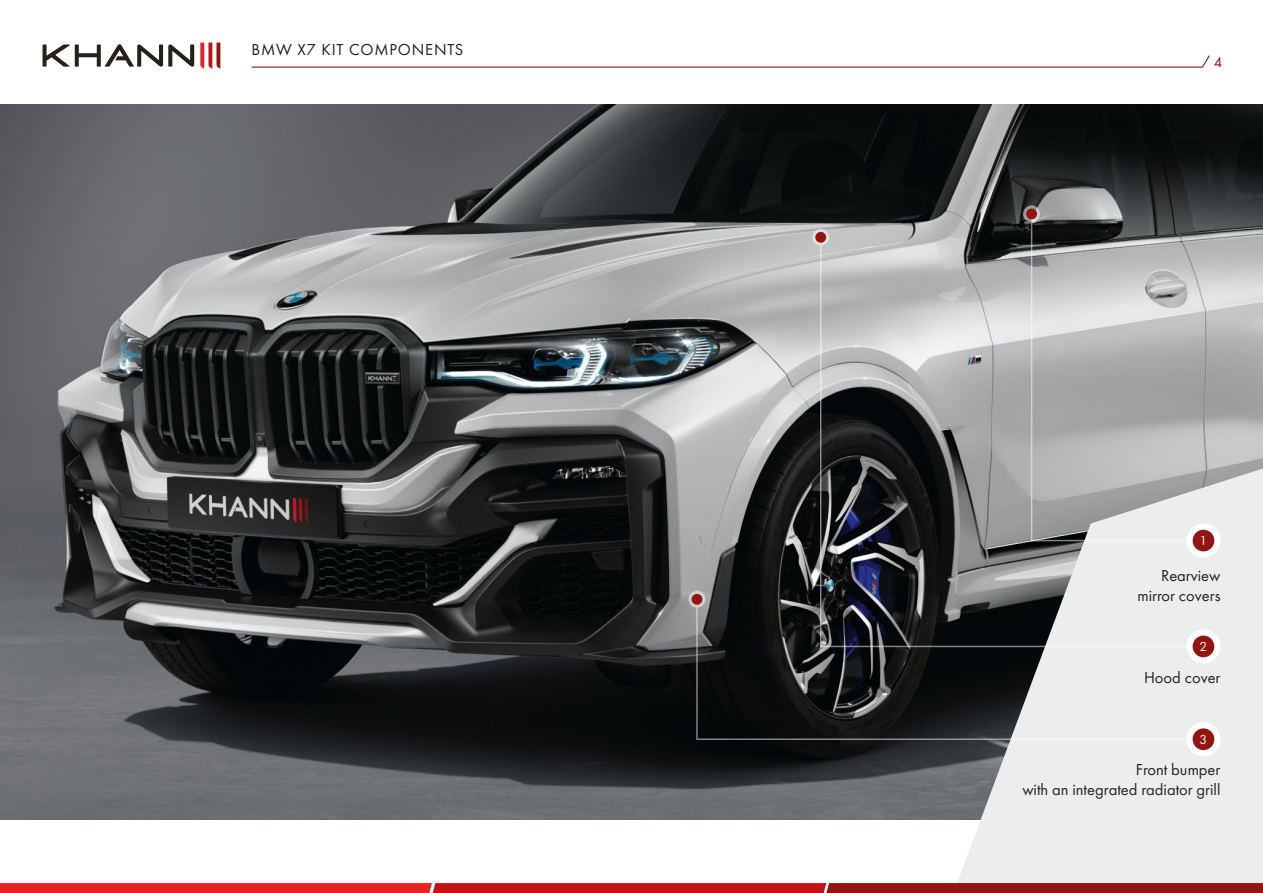
<style>
.page{position:relative;width:1263px;height:893px;background:#fff}
.page>*{position:absolute;margin:0;border:0;box-sizing:border-box;transform-origin:0 0}
.t1{font:16.5px/19.8px "Futura Book C";color:#26231b;text-align:right}
.t2{font:16.5px "Futura Book C";letter-spacing:.05em;color:#262118}
.t3{font:15px "Futura Book C";color:#941410}
.t4{font:13.5px "Futura Book C";color:#fff}
</style>
<div class="page">
<img style="left:0;top:104px;width:1263px;height:715px">
<svg style="left:953px;top:468px;width:310px;height:415px;background:#e3e4e4"></svg>
<svg style="left:43px;top:44px;width:151px;height:23px"></svg>
<svg style="left:200px;top:43px;width:20px;height:26px"></svg>
<svg style="left:251px;top:55px;width:959px;height:13px"></svg>
<svg style="left:0;top:883px;width:1263px;height:10px;background:#c01b1a"></svg>
<div style="left:1186px;top:629px;width:34px;height:34px;background:#fff;border-radius:50%"></div>
<div style="left:1192px;top:636px;width:22px;height:21px;background:#941410;border-radius:50%"></div>
<div style="left:1186px;top:524px;width:34px;height:34px;background:#fff;border-radius:50%"></div>
<div style="left:1192px;top:530px;width:22px;height:21px;background:#941410;border-radius:50%"></div>
<div style="left:1186px;top:722px;width:34px;height:34px;background:#fff;border-radius:50%"></div>
<div style="left:1192px;top:728px;width:22px;height:22px;background:#941410;border-radius:50%"></div>
<svg style="left:696px;top:607px;width:490px;height:133px;background:#565858"></svg>
<svg style="left:820px;top:246px;width:366px;height:401px;background:#828386"></svg>
<svg style="left:1031px;top:223px;width:155px;height:318px;background:#afb0b1"></svg>
<svg style="left:812px;top:229px;width:17px;height:17px"></svg>
<div style="left:815px;top:232px;width:11px;height:11px;background:#941410;border-radius:50%"></div>
<svg style="left:1023px;top:205px;width:17px;height:17px"></svg>
<div style="left:1026px;top:208px;width:11px;height:11px;background:#941410;border-radius:50%"></div>
<svg style="left:688px;top:591px;width:17px;height:17px"></svg>
<div style="left:692px;top:594px;width:10px;height:11px;background:#941410;border-radius:50%"></div>
<p class="t2" style="left:252px;top:41px;width:213px">BMW X7 KIT COMPONENTS</p>
<p class="t3" style="left:1214px;top:54px;width:10px">4</p>
<p class="t4" style="left:1199px;top:533px;width:9px">1</p>
<p class="t1" style="left:1137px;top:566px;width:84px">Rearview mirror covers</p>
<p class="t4" style="left:1199px;top:639px;width:9px">2</p>
<p class="t1" style="left:1144px;top:668px;width:78px">Hood cover</p>
<p class="t4" style="left:1199px;top:732px;width:9px">3</p>
<p class="t1" style="left:1022px;top:760px;width:200px">Front bumper<br>with an integrated radiator grill</p>
</div>
